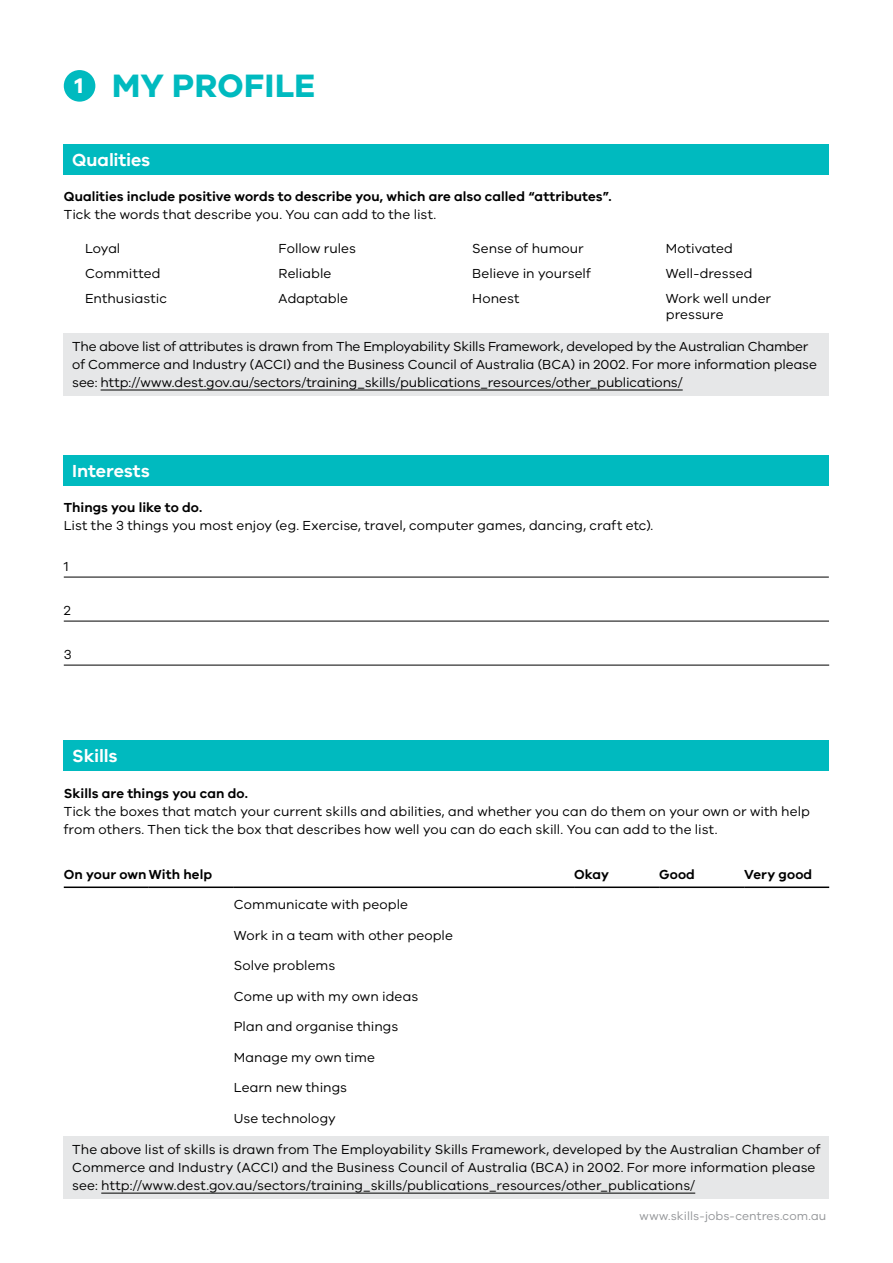
<style>
.page{position:relative;width:893px;height:1263px;background:#fff}
.page>*{position:absolute;margin:0;border:0;box-sizing:border-box;transform-origin:0 0}
.t1{font:700 33.45px "VIC";letter-spacing:.01em;color:#00babf}
.t2{font:600 18px "VIC";letter-spacing:-.01em;color:#fff}
.t3{font:13.5px/25px "VIC";color:#000}
.t4{font:600 13.5px "VIC";color:#000}
.t5{font:12px "VIC";letter-spacing:.005em;color:#939598}
.s1{font-size:21.9px;color:#fff}
</style>
<div class="page">
<div style="left:64px;top:70px;width:31px;height:32px;background:#00babf;border-radius:50%"></div>
<hr style="left:64px;top:577px;width:765px;height:1px;background:#000">
<hr style="left:64px;top:621px;width:765px;height:1px;background:#000">
<hr style="left:64px;top:665px;width:765px;height:1px;background:#000">
<div style="left:64px;top:455px;width:765px;height:31px;background:#00babf"></div>
<div style="left:64px;top:144px;width:765px;height:31px;background:#00babf"></div>
<div style="left:64px;top:333px;width:765px;height:62px;background:#e6e7e8"></div>
<hr style="left:101px;top:390px;width:582px;height:1px;background:#000">
<hr style="left:64px;top:886px;width:85px;height:2px;background:#000">
<hr style="left:149px;top:886px;width:85px;height:2px;background:#000">
<hr style="left:234px;top:886px;width:340px;height:2px;background:#000">
<hr style="left:574px;top:886px;width:85px;height:2px;background:#000">
<hr style="left:659px;top:886px;width:85px;height:2px;background:#000">
<hr style="left:744px;top:886px;width:85px;height:2px;background:#000">
<div style="left:64px;top:740px;width:765px;height:31px;background:#00babf"></div>
<div style="left:64px;top:1136px;width:765px;height:62px;background:#e6e7e8"></div>
<hr style="left:101px;top:1193px;width:594px;height:1px;background:#000">
<h1 class="t1" style="left:75px;top:65px;width:242px"><span class="s1">1</span> MY PROFILE</h1>
<h2 class="t2" style="left:72px;top:149px;width:80px">Qualities</h2>
<p class="t4" style="left:64px;top:188px;width:549px">Qualities include positive words to describe you, which are also called “attributes”.</p>
<p class="t3" style="left:64px;top:202px;width:374px">Tick the words that describe you. You can add to the list.</p>
<p class="t3" style="left:85px;top:235px;width:83px">Loyal<br>Committed<br>Enthusiastic</p>
<p class="t3" style="left:279px;top:235px;width:79px">Follow rules<br>Reliable<br>Adaptable</p>
<p class="t3" style="left:472px;top:235px;width:120px">Sense of humour<br>Believe in yourself<br>Honest</p>
<p class="t3" style="left:666px;top:235px;width:107px">Motivated<br>Well-dressed<br>Work well under</p>
<p class="t3" style="left:666px;top:302px;width:59px">pressure</p>
<p class="t3" style="left:72px;top:337px;width:746px;line-height:18px">The above list of attributes is drawn from The Employability Skills Framework, developed by the Australian Chamber of Commerce and Industry (ACCI) and the Business Council of Australia (BCA) in 2002. For more information please see: http://www.dest.gov.au/sectors/training_skills/publications_resources/other_publications/</p>
<h2 class="t2" style="left:72px;top:460px;width:79px">Interests</h2>
<p class="t4" style="left:64px;top:499px;width:140px">Things you like to do.</p>
<p class="t3" style="left:64px;top:513px;width:591px">List the 3 things you most enjoy (eg. Exercise, travel, computer games, dancing, craft etc).</p>
<p class="t3" style="left:64px;top:554px;width:6px">1</p>
<p class="t3" style="left:64px;top:598px;width:8px">2</p>
<p class="t3" style="left:64px;top:642px;width:9px">3</p>
<h2 class="t2" style="left:72px;top:745px;width:47px">Skills</h2>
<p class="t4" style="left:64px;top:785px;width:186px">Skills are things you can do.</p>
<p class="t3" style="left:64px;top:802px;width:748px;line-height:18px">Tick the boxes that match your current skills and abilities, and whether you can do them on your own or with help from others. Then tick the box that describes how well you can do each skill. You can add to the list.</p>
<p class="t4" style="left:64px;top:866px;width:150px">On your own With help</p>
<p class="t4" style="left:574px;top:866px;width:37px">Okay</p>
<p class="t4" style="left:659px;top:866px;width:37px">Good</p>
<p class="t4" style="left:744px;top:866px;width:70px">Very good</p>
<p class="t3" style="left:234px;top:892px;width:176px">Communicate with people</p>
<p class="t3" style="left:234px;top:922px;width:221px">Work in a team with other people</p>
<p class="t3" style="left:234px;top:953px;width:103px">Solve problems</p>
<p class="t3" style="left:234px;top:983px;width:186px">Come up with my own ideas</p>
<p class="t3" style="left:234px;top:1014px;width:166px">Plan and organise things</p>
<p class="t3" style="left:234px;top:1044px;width:143px">Manage my own time</p>
<p class="t3" style="left:234px;top:1075px;width:115px">Learn new things</p>
<p class="t3" style="left:234px;top:1105px;width:104px">Use technology</p>
<p class="t3" style="left:72px;top:1140px;width:750px;line-height:18px">The above list of skills is drawn from The Employability Skills Framework, developed by the Australian Chamber of<br>Commerce and Industry (ACCI) and the Business Council of Australia (BCA) in 2002. For more information please see: http://www.dest.gov.au/sectors/training_skills/publications_resources/other_publications/</p>
<p class="t5" style="left:640px;top:1209px;width:188px">www.skills-jobs-centres.com.au</p>
</div>
